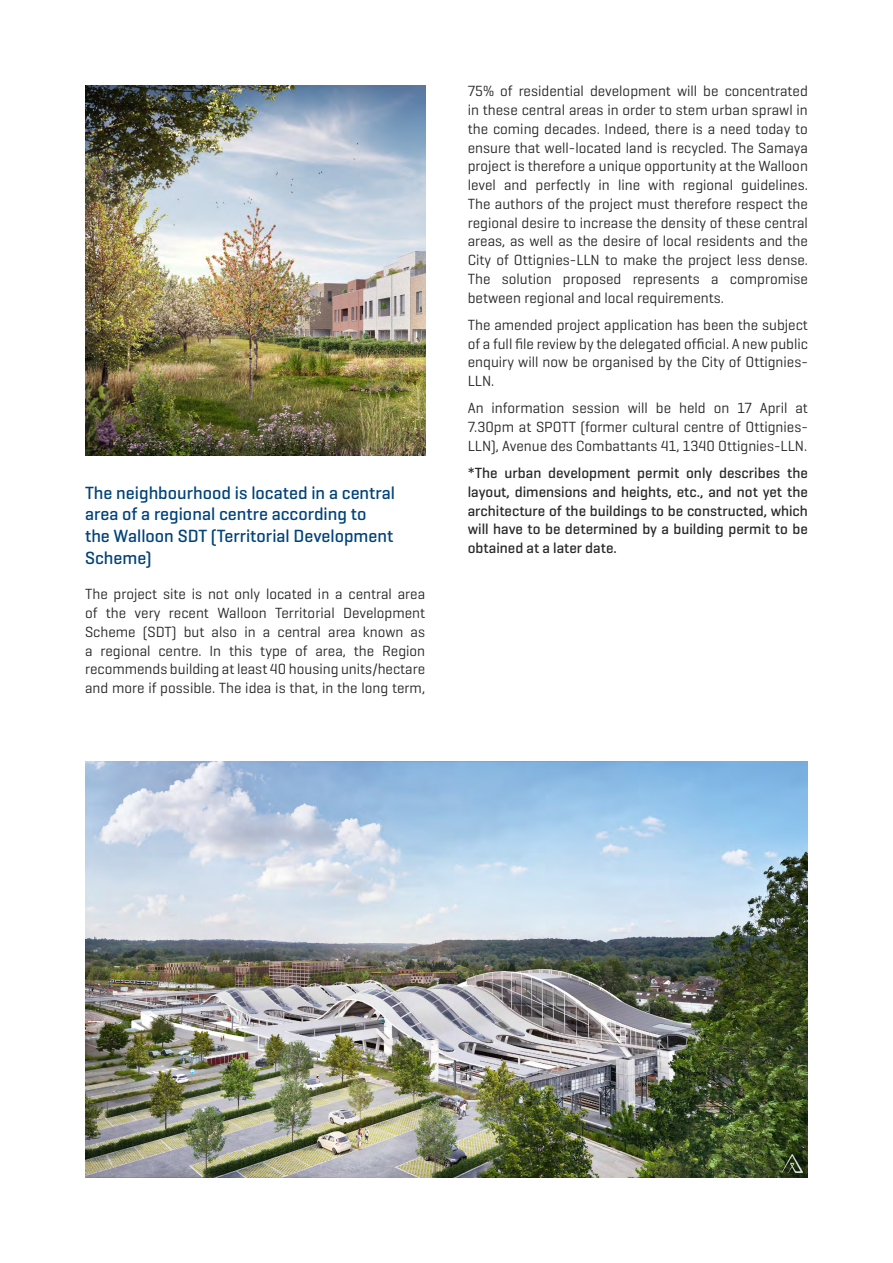
<style>
.page{position:relative;width:893px;height:1263px;background:#fff}
.page>*{position:absolute;margin:0;border:0;box-sizing:border-box;transform-origin:0 0}
.t1{font:500 18px/21.6px "AG Geogrotesque";color:#00427a}
.t2{font:15px/18.8px "AG Geogrotesque";color:#292829;text-align:justify}
.t3{font:500 15px/18.8px "AG Geogrotesque";color:#292829;text-align:justify}
</style>
<div class="page">
<img style="left:85px;top:85px;width:340px;height:370px">
<img style="left:85px;top:762px;width:723px;height:416px">
<p class="t1" style="left:85px;top:481px;width:312px">The neighbourhood is located in a central area of a regional centre according to the Walloon SDT (Territorial Development<br>Scheme)</p>
<p class="t2" style="left:85px;top:584px;width:342px">The project site is not only located in a central area of the very recent Walloon Territorial Development Scheme (SDT) but also in a central area known as a regional centre. In this type of area, the Region recommends building at least 40 housing units/hectare and more if possible. The idea is that, in the long term,</p>
<p class="t2" style="left:468px;top:81px;width:342px">75% of residential development will be concentrated in these central areas in order to stem urban sprawl in the coming decades. Indeed, there is a need today to ensure that well-located land is recycled. The Samaya project is therefore a unique opportunity at the Walloon level and perfectly in line with regional guidelines.<br>The authors of the project must therefore respect the regional desire to increase the density of these central areas, as well as the desire of local residents and the City of Ottignies-LLN to make the project less dense.<br>The solution proposed represents a compromise between regional and local requirements.</p>
<p class="t2" style="left:468px;top:315px;width:342px">The amended project application has been the subject of a full file review by the delegated official. A new public enquiry will now be organised by the City of Ottignies-LLN.</p>
<p class="t2" style="left:468px;top:398px;width:342px">An information session will be held on 17 April at 7.30pm at SPOTT (former cultural centre of Ottignies-LLN), Avenue des Combattants 41, 1340 Ottignies-LLN.</p>
<p class="t3" style="left:468px;top:463px;width:342px">*The urban development permit only describes the layout, dimensions and heights, etc., and not yet the architecture of the buildings to be constructed, which will have to be determined by a building permit to be obtained at a later date.</p>
</div>
